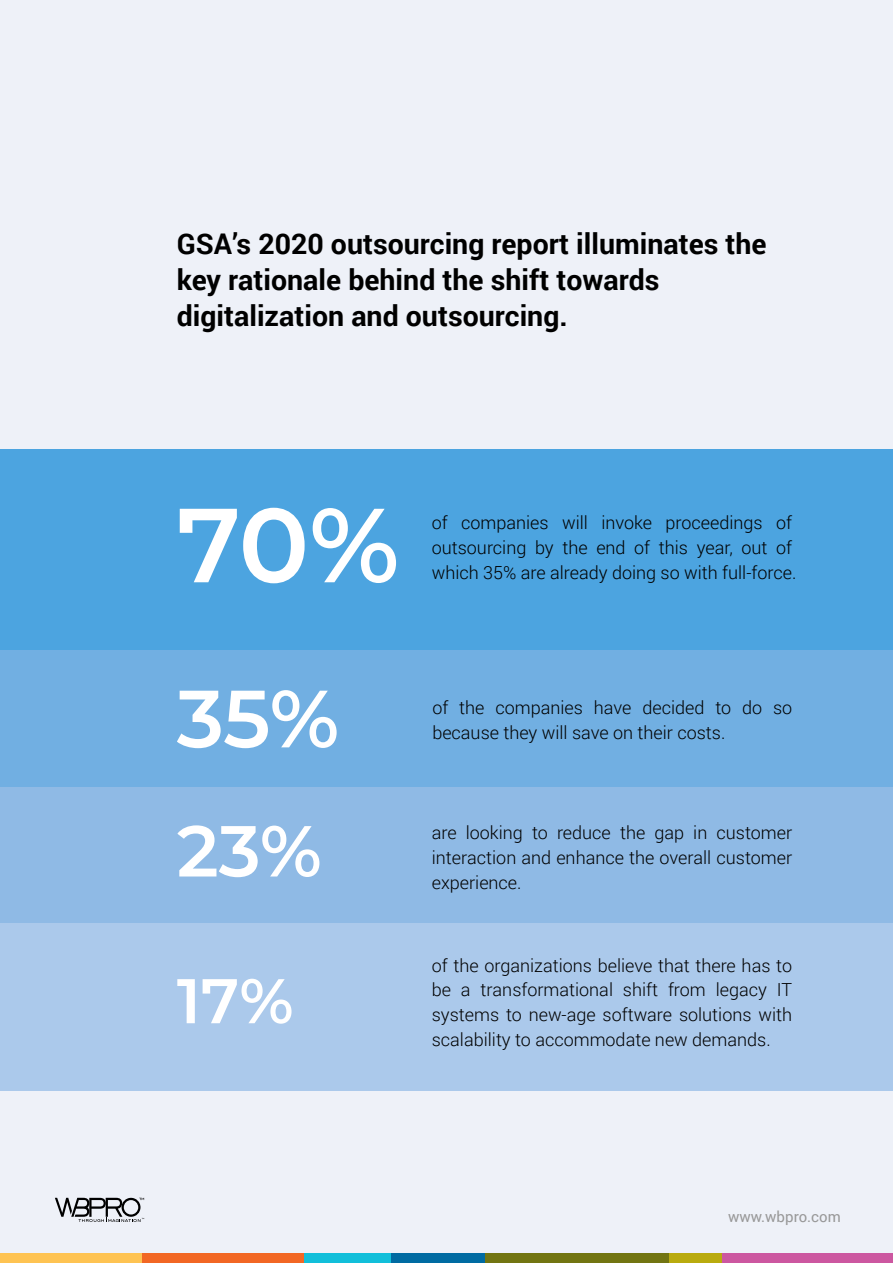
<style>
.page{position:relative;width:893px;height:1263px;background:#fff}
.page>*{position:absolute;margin:0;border:0;box-sizing:border-box;transform-origin:0 0}
.t1{font:600 105px "Montserrat";color:#fff}
.t2{font:600 81px "Montserrat";color:#fff}
.t3{font:600 72px "Montserrat";color:#fff}
.t4{font:600 63px "Montserrat";color:#fff}
.t5{font:700 28.5px/36px "Roboto";color:#000}
.t6{font:300 18px/24.8px "Roboto";color:#000}
.t7{font:15px "Roboto";color:#989898}
</style>
<div class="page">
<div style="left:1px;top:0;width:892px;height:1253px;background:#eef1f8"></div>
<svg style="left:55px;top:1198px;width:89px;height:24px"></svg>
<div style="left:256px;top:1253px;width:152px;height:10px;background:#11bfda"></div>
<div style="left:1px;top:1253px;width:141px;height:10px;background:#fec352"></div>
<div style="left:142px;top:1253px;width:162px;height:10px;background:#f26724"></div>
<div style="left:392px;top:1253px;width:96px;height:10px;background:#006ba2"></div>
<div style="left:486px;top:1253px;width:186px;height:10px;background:#727512"></div>
<div style="left:669px;top:1253px;width:87px;height:10px;background:#b9ab0f"></div>
<div style="left:722px;top:1253px;width:171px;height:10px;background:#cc57a0"></div>
<div style="left:1px;top:449px;width:892px;height:200px;background:#4ca4e0"></div>
<div style="left:1px;top:650px;width:892px;height:136px;background:#71afe2"></div>
<div style="left:1px;top:787px;width:892px;height:136px;background:#8fbae5"></div>
<div style="left:0;top:924px;width:893px;height:167px;background:#abc9eb"></div>
<h3 class="t5" style="left:177px;top:224px;width:591px">GSA’s 2020 outsourcing report illuminates the key rationale behind the shift towards digitalization and outsourcing.</h3>
<h1 class="t1" style="left:177px;top:470px;width:224px">70%</h1>
<p class="t6" style="left:432px;top:510px;width:366px">of companies will invoke proceedings of outsourcing by the end of this year, out of which 35% are already doing so with full-force.</p>
<h2 class="t2" style="left:177px;top:661px;width:164px">35%</h2>
<p class="t6" style="left:432px;top:694px;width:361px">of the companies have decided to do so because they will save on their costs.</p>
<h3 class="t3" style="left:177px;top:800px;width:147px">23%</h3>
<p class="t6" style="left:432px;top:820px;width:362px;text-align:justify">are looking to reduce the gap in customer interaction and enhance the overall customer experience.</p>
<h3 class="t4" style="left:177px;top:956px;width:118px">17%</h3>
<p class="t6" style="left:432px;top:952px;width:362px;text-align:justify">of the organizations believe that there has to be a transformational shift from legacy IT systems to new-age software solutions with scalability to accommodate new demands.</p>
<p class="t7" style="left:728px;top:1206px;width:114px">www.wbpro.com</p>
</div>
